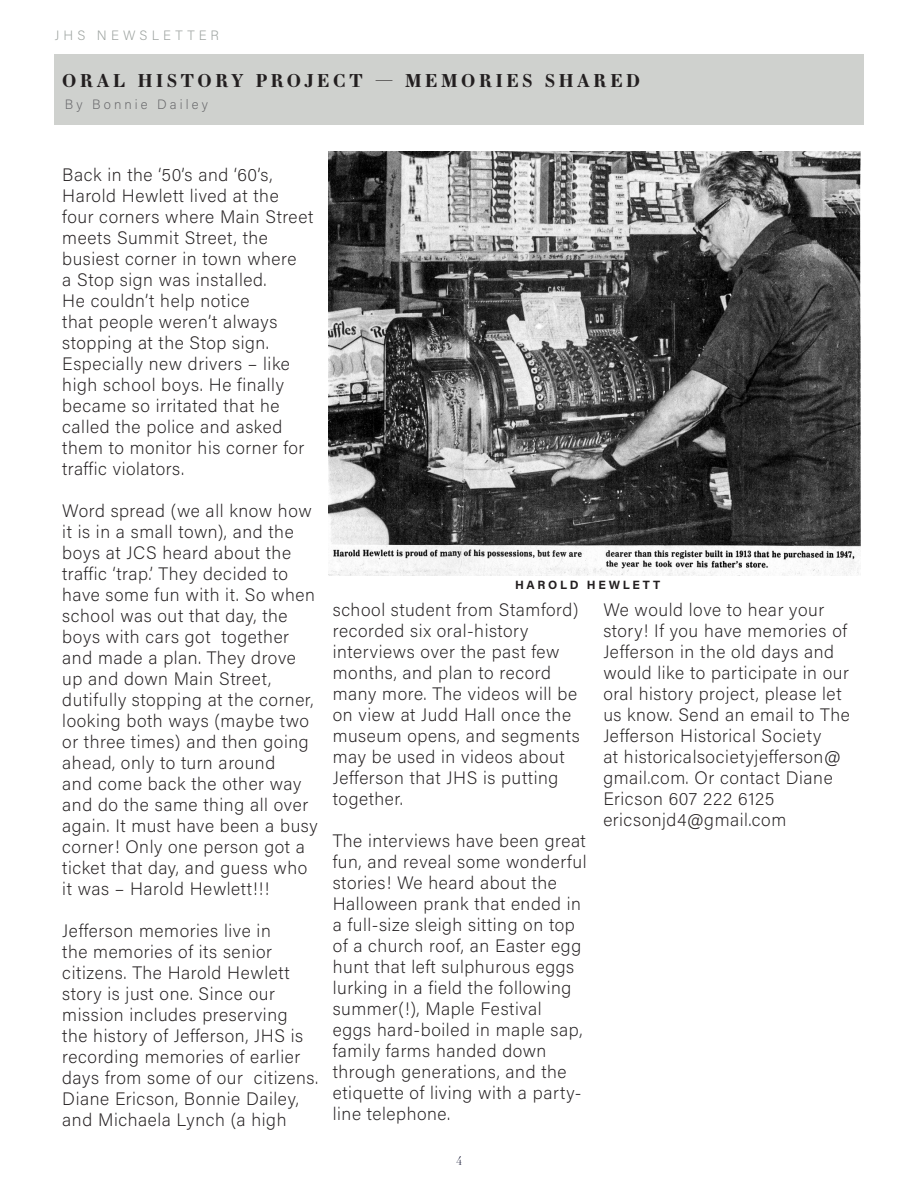
<style>
.page{position:relative;width:918px;height:1188px;background:#fff}
.page>*{position:absolute;margin:0;border:0;box-sizing:border-box;transform-origin:0 0}
.Body_Text_-_Left_Jus{font:200 18px/21px "Acumin Pro";letter-spacing:.03em;color:#231f20}
.Story_Headline_-_Lef{font:700 18px "Essonnes Text";letter-spacing:.2em;color:#231f20}
.Headline_Detail_-_Le{font:200 13.5px "Acumin Pro";letter-spacing:.225em;color:#67676a}
.t1{font:200 13.5px "Acumin Pro";letter-spacing:.3em;color:#9aa09d}
.Image_Details_-_Left{font:700 12px "Acumin Pro";letter-spacing:.225em;color:#231f20}
.t2{font:300 12px "Essonnes Display";color:#0c0f2c}
</style>
<div class="page">
<div style="left:54px;top:54px;width:810px;height:71px;background:#cfd1ce"></div>
<img style="left:328px;top:151px;width:532px;height:424px">
<p class="t1" style="left:55px;top:26px;width:166px">JHS NEWSLETTER</p>
<p class="Story_Headline_-_Lef" style="left:62px;top:68px;width:579px">ORAL HISTORY PROJECT — MEMORIES SHARED</p>
<p class="Headline_Detail_-_Le" style="left:65px;top:95px;width:144px">By Bonnie Dailey</p>
<p class="Body_Text_-_Left_Jus" style="left:62px;top:164px;width:253px">Back in the ‘50’s and ‘60’s,<br>Harold Hewlett lived at the four corners where Main Street meets Summit Street, the busiest corner in town where<br>a Stop sign was installed.<br>He couldn’t help notice<br>that people weren’t always stopping at the Stop sign.<br>Especially new drivers – like high school boys. He finally became so irritated that he called the police and asked them to monitor his corner for traffic violators.</p>
<p class="Body_Text_-_Left_Jus" style="left:62px;top:500px;width:257px">Word spread (we all know how it is in a small town), and the boys at JCS heard about the traffic ‘trap.’ They decided to have some fun with it. So when school was out that day, the boys with cars got together and made a plan. They drove up and down Main Street, dutifully stopping at the corner, looking both ways (maybe two or three times) and then going ahead, only to turn around<br>and come back the other way and do the same thing all over again. It must have been a busy corner! Only one person got a ticket that day, and guess who it was – Harold Hewlett!!!</p>
<p class="Body_Text_-_Left_Jus" style="left:62px;top:920px;width:258px">Jefferson memories live in<br>the memories of its senior citizens. The Harold Hewlett story is just one. Since our mission includes preserving<br>the history of Jefferson, JHS is recording memories of earlier days from some of our citizens.<br>Diane Ericson, Bonnie Dailey, and Michaela Lynch (a high</p>
<p class="Image_Details_-_Left" style="left:515px;top:577px;width:147px">HAROLD HEWLETT</p>
<p class="Body_Text_-_Left_Jus" style="left:333px;top:599px;width:249px">school student from Stamford) recorded six oral-history interviews over the past few months, and plan to record many more. The videos will be on view at Judd Hall once the museum opens, and segments may be used in videos about<br>Jefferson that JHS is putting together.</p>
<p class="Body_Text_-_Left_Jus" style="left:333px;top:830px;width:255px">The interviews have been great fun, and reveal some wonderful stories! We heard about the<br>Halloween prank that ended in a full-size sleigh sitting on top of a church roof, an Easter egg hunt that left sulphurous eggs lurking in a field the following summer(!), Maple Festival<br>eggs hard-boiled in maple sap, family farms handed down through generations, and the etiquette of living with a party&shy;line telephone.</p>
<p class="t2" style="left:456px;top:1152px;width:7px">4</p>
<p class="Body_Text_-_Left_Jus" style="left:603px;top:599px;width:248px">We would love to hear your story! If you have memories of<br>Jefferson in the old days and would like to participate in our oral history project, please let us know. Send an email to The<br>Jefferson Historical Society<br>at historicalsocietyjefferson@ gmail.com. Or contact Diane<br>Ericson 607 222 6125</p>
<p class="Body_Text_-_Left_Jus" style="left:603px;top:809px;width:184px">ericsonjd4@gmail.com</p>
</div>
